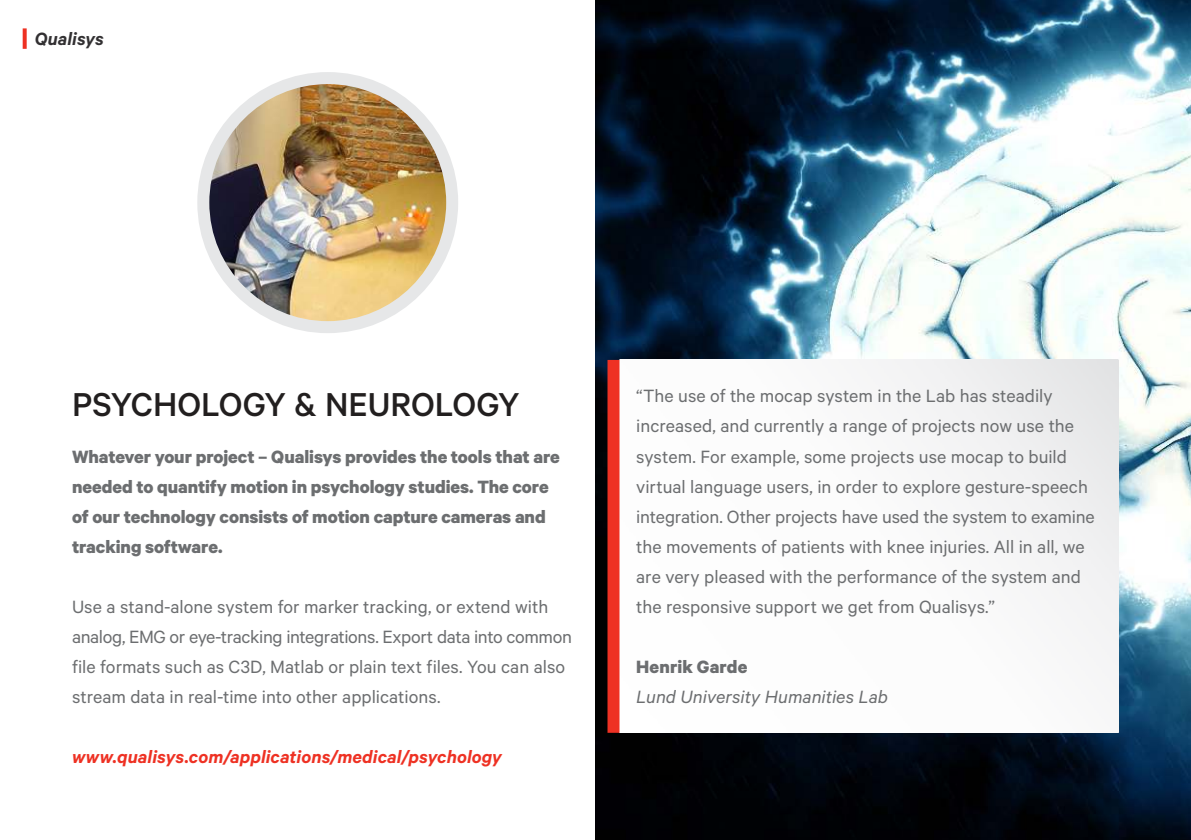
<style>
.page{position:relative;width:1191px;height:840px;background:#fff}
.page>*{position:absolute;margin:0;border:0;box-sizing:border-box;transform-origin:0 0}
.t1{font:500 37.2px "Calibre";color:#221f1f}
.t2{font:20px/30px "Calibre";color:#6c6e70}
.t3{font:700 20px/30px "Calibre";letter-spacing:-.005em;color:#6c6e70}
.t4{font:italic 600 20px "Calibre";letter-spacing:.005em;color:#ee3123}
.t5{font:italic 20px "Calibre";color:#6c6e70}
.t6{font:italic 600 20px "Calibre";letter-spacing:.005em;color:#323032}
</style>
<div class="page">
<img style="left:595px;top:0;width:596px;height:839px">
<img style="left:619px;top:360px;width:499px;height:372px">
<div style="left:607px;top:360px;width:12px;height:372px;background:#ee3123"></div>
<img style="left:203px;top:78px;width:249px;height:249px;border-radius:124px">
<div style="left:197px;top:72px;width:261px;height:261px;border:12px solid #e6e7e8;border-radius:50%"></div>
<svg style="left:23px;top:28px;width:4px;height:21px"></svg>
<p class="t6" style="left:35px;top:32px;width:71px">Qualisys</p>
<h1 class="t1" style="left:72px;top:381px;width:449px">PSYCHOLOGY &amp; NEUROLOGY</h1>
<p class="t3" style="left:72px;top:442px;width:489px">Whatever your project – Qualisys provides the tools that are needed to quantify motion in psychology studies. The core of our technology consists of motion capture cameras and tracking software.</p>
<p class="t2" style="left:72px;top:592px;width:501px">Use a stand-alone system for marker tracking, or extend with analog, EMG or eye-tracking integrations. Export data into common file formats such as C3D, Matlab or plain text files. You can also stream data in real-time into other applications.</p>
<p class="t4" style="left:72px;top:749px;width:431px">www.qualisys.com/applications/medical/psychology</p>
<p class="t2" style="left:636px;top:382px;width:460px">“The use of the mocap system in the Lab has steadily increased, and currently a range of projects now use the system. For example, some projects use mocap to build virtual language users, in order to explore gesture-speech integration. Other projects have used the system to examine the movements of patients with knee injuries. All in all, we are very pleased with the performance of the system and the responsive support we get from Qualisys.”</p>
<p class="t3" style="left:636px;top:652px;width:113px">Henrik Garde</p>
<p class="t5" style="left:636px;top:689px;width:253px">Lund University Humanities Lab</p>
</div>
